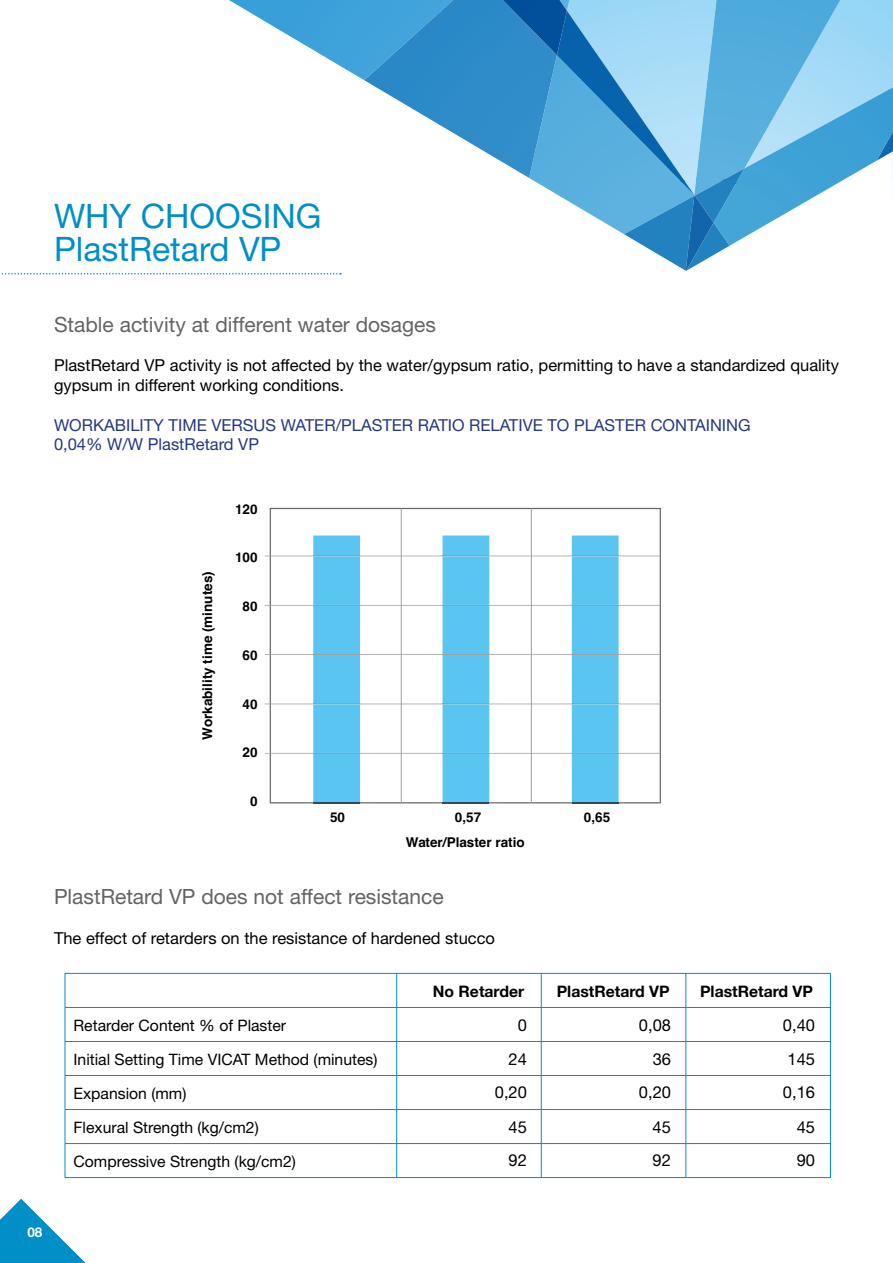
<style>
.page{position:relative;width:893px;height:1263px;background:#fff}
.page>*{position:absolute;margin:0;border:0;box-sizing:border-box;transform-origin:0 0}
.t1{font:33.75px/33px "Helvetica Neue LT Std";color:#008fc8}
.t2{font:21px "Helvetica Neue LT Std";color:#646363}
.t3{font:16.5px/19.8px "Helvetica Neue LT Std";color:#000}
.t4{font:16.5px/19.8px "Helvetica Neue LT Std";color:#253780}
.t5{font:15.75px/34px "Helvetica Neue LT Std";color:#000}
.t6{font:700 15.75px "Helvetica Neue";color:#000}
.t7{font:700 13.5px "Helvetica";color:#000}
.t8{font:700 13.5px "Helvetica Neue LT Std";color:#fff}
.t9{font:700 13.5px "Helvetica";color:#fff}
</style>
<div class="page">
<svg style="left:0;top:1199px;width:85px;height:64px"></svg>
<svg style="left:1px;top:0;width:892px;height:275px"></svg>
<svg style="left:270px;top:508px;width:391px;height:295px"></svg>
<hr style="left:265px;top:753px;width:396px;height:1px;background:#9e9e9c">
<hr style="left:265px;top:704px;width:396px;height:1px;background:#9e9e9c">
<hr style="left:265px;top:654px;width:396px;height:1px;background:#9e9e9c">
<hr style="left:265px;top:605px;width:396px;height:1px;background:#9e9e9c">
<hr style="left:265px;top:556px;width:396px;height:1px;background:#9e9e9c">
<hr style="left:401px;top:508px;width:1px;height:295px;background:#9e9e9c">
<hr style="left:531px;top:508px;width:1px;height:295px;background:#9e9e9c">
<div style="left:313px;top:535px;width:47px;height:267px;background:#5bc5f2"></div>
<hr style="left:313px;top:802px;width:47px;height:1px;background:#2e4d5c">
<hr style="left:313px;top:753px;width:47px;height:1px;background:#9e9e9c">
<hr style="left:313px;top:704px;width:47px;height:1px;background:#9e9e9c">
<hr style="left:313px;top:654px;width:47px;height:1px;background:#9e9e9c">
<hr style="left:313px;top:605px;width:47px;height:1px;background:#9e9e9c">
<hr style="left:313px;top:556px;width:47px;height:1px;background:#9e9e9c">
<div style="left:443px;top:535px;width:46px;height:267px;background:#5bc5f2"></div>
<hr style="left:443px;top:802px;width:46px;height:1px;background:#2e4d5c">
<hr style="left:443px;top:753px;width:46px;height:1px;background:#9e9e9c">
<hr style="left:443px;top:704px;width:46px;height:1px;background:#9e9e9c">
<hr style="left:443px;top:654px;width:46px;height:1px;background:#9e9e9c">
<hr style="left:443px;top:605px;width:46px;height:1px;background:#9e9e9c">
<hr style="left:443px;top:556px;width:46px;height:1px;background:#9e9e9c">
<div style="left:572px;top:535px;width:47px;height:267px;background:#5bc5f2"></div>
<hr style="left:572px;top:802px;width:47px;height:1px;background:#2e4d5c">
<hr style="left:572px;top:753px;width:47px;height:1px;background:#9e9e9c">
<hr style="left:572px;top:704px;width:47px;height:1px;background:#9e9e9c">
<hr style="left:572px;top:654px;width:47px;height:1px;background:#9e9e9c">
<hr style="left:572px;top:605px;width:47px;height:1px;background:#9e9e9c">
<hr style="left:572px;top:556px;width:47px;height:1px;background:#9e9e9c">
<hr style="left:65px;top:973px;width:332px;height:1px;background:#008fc7">
<hr style="left:65px;top:974px;width:1px;height:33px;background:#008fc7">
<hr style="left:397px;top:973px;width:144px;height:1px;background:#008fc7">
<hr style="left:396px;top:974px;width:1px;height:33px;background:#008fc7">
<hr style="left:541px;top:973px;width:145px;height:1px;background:#008fc7">
<hr style="left:541px;top:974px;width:1px;height:33px;background:#008fc7">
<hr style="left:686px;top:973px;width:145px;height:1px;background:#008fc7">
<hr style="left:685px;top:974px;width:1px;height:33px;background:#008fc7">
<hr style="left:830px;top:974px;width:1px;height:33px;background:#008fc7">
<hr style="left:65px;top:1007px;width:332px;height:1px;background:#008fc7">
<hr style="left:65px;top:1008px;width:1px;height:33px;background:#008fc7">
<hr style="left:397px;top:1007px;width:144px;height:1px;background:#008fc7">
<hr style="left:396px;top:1008px;width:1px;height:33px;background:#008fc7">
<hr style="left:541px;top:1007px;width:145px;height:1px;background:#008fc7">
<hr style="left:541px;top:1008px;width:1px;height:33px;background:#008fc7">
<hr style="left:686px;top:1007px;width:145px;height:1px;background:#008fc7">
<hr style="left:685px;top:1008px;width:1px;height:33px;background:#008fc7">
<hr style="left:830px;top:1008px;width:1px;height:33px;background:#008fc7">
<hr style="left:65px;top:1041px;width:332px;height:1px;background:#008fc7">
<hr style="left:65px;top:1042px;width:1px;height:33px;background:#008fc7">
<hr style="left:397px;top:1041px;width:144px;height:1px;background:#008fc7">
<hr style="left:396px;top:1042px;width:1px;height:33px;background:#008fc7">
<hr style="left:541px;top:1041px;width:145px;height:1px;background:#008fc7">
<hr style="left:541px;top:1042px;width:1px;height:33px;background:#008fc7">
<hr style="left:686px;top:1041px;width:145px;height:1px;background:#008fc7">
<hr style="left:685px;top:1042px;width:1px;height:33px;background:#008fc7">
<hr style="left:830px;top:1042px;width:1px;height:33px;background:#008fc7">
<hr style="left:65px;top:1075px;width:332px;height:1px;background:#008fc7">
<hr style="left:65px;top:1076px;width:1px;height:33px;background:#008fc7">
<hr style="left:397px;top:1075px;width:144px;height:1px;background:#008fc7">
<hr style="left:396px;top:1076px;width:1px;height:33px;background:#008fc7">
<hr style="left:541px;top:1075px;width:145px;height:1px;background:#008fc7">
<hr style="left:541px;top:1076px;width:1px;height:33px;background:#008fc7">
<hr style="left:686px;top:1075px;width:145px;height:1px;background:#008fc7">
<hr style="left:685px;top:1076px;width:1px;height:33px;background:#008fc7">
<hr style="left:830px;top:1076px;width:1px;height:33px;background:#008fc7">
<hr style="left:65px;top:1109px;width:332px;height:1px;background:#008fc7">
<hr style="left:65px;top:1110px;width:1px;height:33px;background:#008fc7">
<hr style="left:397px;top:1109px;width:144px;height:1px;background:#008fc7">
<hr style="left:396px;top:1110px;width:1px;height:33px;background:#008fc7">
<hr style="left:541px;top:1109px;width:145px;height:1px;background:#008fc7">
<hr style="left:541px;top:1110px;width:1px;height:33px;background:#008fc7">
<hr style="left:686px;top:1109px;width:145px;height:1px;background:#008fc7">
<hr style="left:685px;top:1110px;width:1px;height:33px;background:#008fc7">
<hr style="left:830px;top:1110px;width:1px;height:33px;background:#008fc7">
<hr style="left:65px;top:1143px;width:332px;height:1px;background:#008fc7">
<hr style="left:65px;top:1144px;width:1px;height:33px;background:#008fc7">
<hr style="left:397px;top:1143px;width:144px;height:1px;background:#008fc7">
<hr style="left:396px;top:1144px;width:1px;height:33px;background:#008fc7">
<hr style="left:541px;top:1143px;width:145px;height:1px;background:#008fc7">
<hr style="left:541px;top:1144px;width:1px;height:33px;background:#008fc7">
<hr style="left:686px;top:1143px;width:145px;height:1px;background:#008fc7">
<hr style="left:685px;top:1144px;width:1px;height:33px;background:#008fc7">
<hr style="left:830px;top:1144px;width:1px;height:33px;background:#008fc7">
<hr style="left:65px;top:1177px;width:332px;height:1px;background:#008fc7">
<hr style="left:397px;top:1177px;width:144px;height:1px;background:#008fc7">
<hr style="left:541px;top:1177px;width:145px;height:1px;background:#008fc7">
<hr style="left:686px;top:1177px;width:145px;height:1px;background:#008fc7">
<h1 class="t1" style="left:54px;top:199px;width:269px">WHY CHOOSING<br>PlastRetard VP</h1>
<p class="t2" style="left:54px;top:311px;width:383px">Stable activity at different water dosages</p>
<p class="t3" style="left:54px;top:355px;width:786px">PlastRetard VP activity is not affected by the water/gypsum ratio, permitting to have a standardized quality gypsum in different working conditions.</p>
<p class="t4" style="left:54px;top:414px;width:698px">WORKABILITY TIME VERSUS WATER/PLASTER RATIO RELATIVE TO PLASTER CONTAINING<br>0,04% W/W PlastRetard VP</p>
<p class="t7" style="left:199px;top:740px;width:170px;rotate:-90deg">Workability time (minutes)</p>
<p class="t7" style="left:235px;top:500px;width:24px">120</p>
<p class="t7" style="left:235px;top:549px;width:24px">100</p>
<p class="t7" style="left:243px;top:598px;width:17px">80</p>
<p class="t7" style="left:243px;top:647px;width:17px">60</p>
<p class="t7" style="left:243px;top:695px;width:17px">40</p>
<p class="t7" style="left:243px;top:744px;width:17px">20</p>
<p class="t7" style="left:250px;top:793px;width:9px">0</p>
<p class="t7" style="left:330px;top:809px;width:17px">50</p>
<p class="t7" style="left:455px;top:809px;width:28px">0,57</p>
<p class="t7" style="left:584px;top:809px;width:28px">0,65</p>
<p class="t7" style="left:406px;top:833px;width:120px">Water/Plaster ratio</p>
<p class="t2" style="left:54px;top:884px;width:391px">PlastRetard VP does not affect resistance</p>
<p class="t3" style="left:54px;top:928px;width:443px">The effect of retarders on the resistance of hardened stucco</p>
<p class="t6" style="left:433px;top:978px;width:93px">No Retarder</p>
<p class="t6" style="left:557px;top:978px;width:114px">PlastRetard VP</p>
<p class="t6" style="left:700px;top:978px;width:114px">PlastRetard VP</p>
<p class="t5" style="left:74px;top:1008px;width:306px">Retarder Content % of Plaster<br>Initial Setting Time VICAT Method (minutes)<br>Expansion (mm)<br>Flexural Strength (kg/cm2)<br>Compressive Strength (kg/cm2)</p>
<p class="t3" style="left:518px;top:1015px;width:11px">0</p>
<p class="t3" style="left:639px;top:1015px;width:34px">0,08</p>
<p class="t3" style="left:783px;top:1015px;width:34px">0,40</p>
<p class="t3" style="left:509px;top:1049px;width:20px">24</p>
<p class="t3" style="left:653px;top:1049px;width:20px">36</p>
<p class="t3" style="left:787px;top:1049px;width:29px">145</p>
<p class="t3" style="left:495px;top:1082px;width:34px">0,20</p>
<p class="t3" style="left:639px;top:1082px;width:34px">0,20</p>
<p class="t3" style="left:783px;top:1082px;width:34px">0,16</p>
<p class="t3" style="left:509px;top:1117px;width:20px">45</p>
<p class="t3" style="left:653px;top:1117px;width:20px">45</p>
<p class="t3" style="left:797px;top:1117px;width:20px">45</p>
<p class="t3" style="left:509px;top:1150px;width:20px">92</p>
<p class="t3" style="left:653px;top:1150px;width:20px">92</p>
<p class="t3" style="left:797px;top:1150px;width:20px">90</p>
<p class="t9" style="left:35px;top:1224px;width:9px">2</p>
<p class="t8" style="left:27px;top:1224px;width:17px">08</p>
</div>
